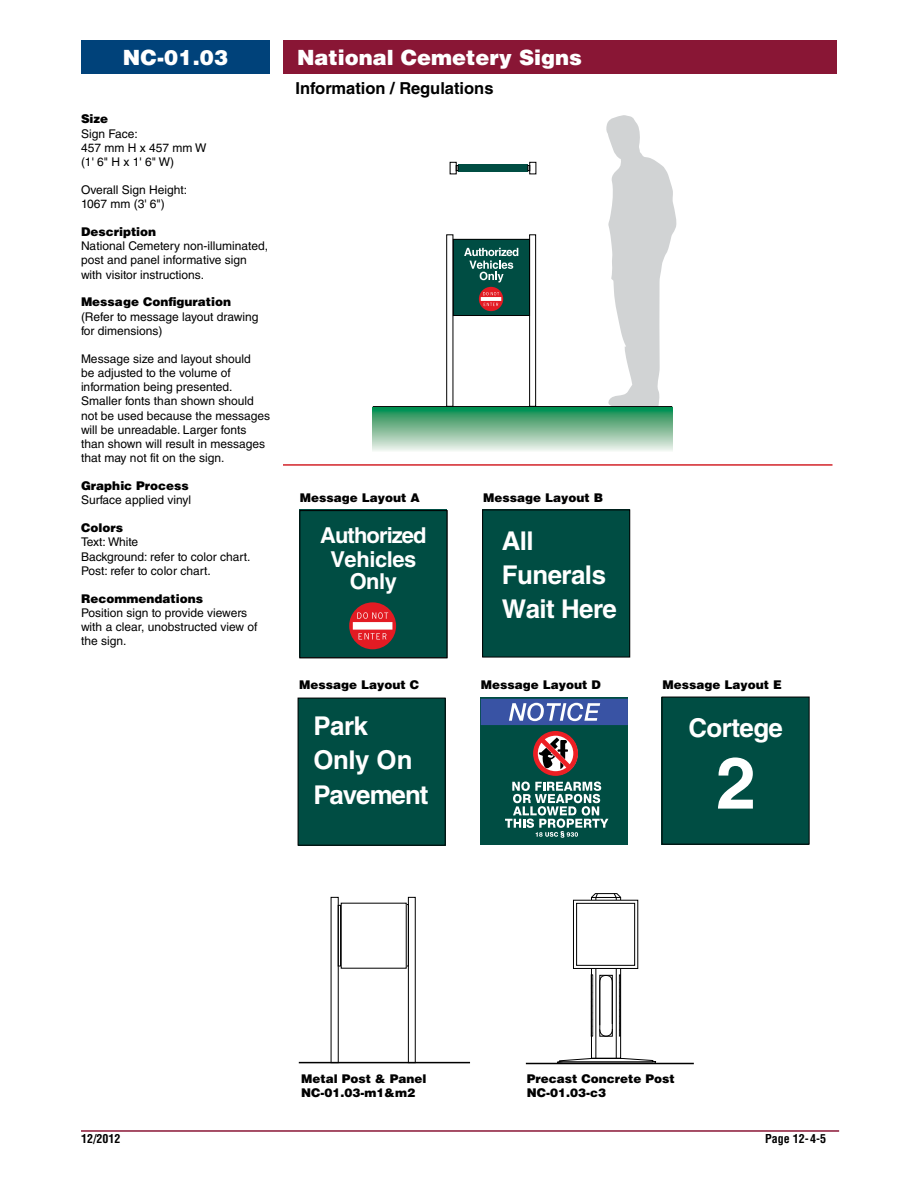
<style>
.page{position:relative;width:918px;height:1188px;background:#fff}
.page>*{position:absolute;margin:0;border:0;box-sizing:border-box;transform-origin:0 0}
.t1{font:700 72px "Helvetica LT Std";color:#fff}
.t2{font:700 25.95px/34px "Helvetica LT Std";letter-spacing:-.02em;color:#fff}
.t3{font:700 25.95px "Helvetica LT Std";letter-spacing:-.04em;color:#fff}
.t4{font:700 21.9px/24.6px "Helvetica LT Std";letter-spacing:-.04em;color:#fff;text-align:center}
.t5{font:700 21.9px "Helvetica LT Std";letter-spacing:-.02em;color:#fff}
.t6{font:900 21px "Helvetica LT Std";color:#fff}
.t7{font:700 16.5px "Helvetica LT Std";color:#000}
.t8{font:12px/14.2px "Helvetica LT Std";color:#000}
.t9{font:900 12px/14.4px "Helvetica LT Std";color:#000}
.t10{font:700 condensed 12px "Helvetica LT Std";color:#000}
</style>
<div class="page">
<div style="left:284px;top:40px;width:553px;height:34px;background:#891635"></div>
<hr style="left:81px;top:1130px;width:758px;height:2px;background:#891635">
<div style="left:81px;top:40px;width:189px;height:34px;background:#00427a"></div>
<div style="left:481px;top:698px;width:147px;height:147px;background:#004d43"></div>
<hr style="left:284px;top:464px;width:548px;height:2px;background:#d2232a">
<svg style="left:606px;top:115px;width:71px;height:293px"></svg>
<div style="left:483px;top:510px;width:147px;height:147px;background:#004d43"></div>
<div style="left:482px;top:510px;width:148px;height:147px;border:1px solid #000"></div>
<hr style="left:373px;top:406px;width:299px;height:2px;background:#000">
<svg style="left:373px;top:408px;width:299px;height:43px"></svg>
<hr style="left:526px;top:1063px;width:168px;height:1px;background:#000">
<hr style="left:299px;top:1062px;width:171px;height:1px;background:#000">
<div style="left:446px;top:234px;width:7px;height:173px;border:1px solid #000"></div>
<div style="left:529px;top:234px;width:7px;height:173px;border:1px solid #000"></div>
<div style="left:458px;top:164px;width:70px;height:8px;background:#004d43"></div>
<div style="left:450px;top:162px;width:7px;height:12px;border:1px solid #000"></div>
<div style="left:529px;top:162px;width:7px;height:12px;border:1px solid #000"></div>
<svg style="left:528px;top:165px;width:2px;height:6px"></svg>
<svg style="left:456px;top:165px;width:2px;height:6px"></svg>
<svg style="left:557px;top:893px;width:99px;height:170px"></svg>
<svg style="left:575px;top:902px;width:61px;height:65px"></svg>
<div style="left:573px;top:900px;width:65px;height:69px;border:1px solid #000"></div>
<div style="left:577px;top:903px;width:58px;height:62px;background:#fff"></div>
<div style="left:577px;top:903px;width:58px;height:62px;border:1px solid #000"></div>
<div style="left:338px;top:905px;width:3px;height:61px;border:1px solid #000"></div>
<div style="left:408px;top:897px;width:8px;height:166px;border:1px solid #000"></div>
<div style="left:406px;top:904px;width:3px;height:62px;border:1px solid #000"></div>
<svg style="left:533px;top:731px;width:45px;height:45px"></svg>
<svg style="left:481px;top:699px;width:147px;height:26px"></svg>
<svg style="left:505px;top:782px;width:104px;height:56px"></svg>
<div style="left:298px;top:698px;width:147px;height:147px;background:#004d43"></div>
<div style="left:298px;top:698px;width:147px;height:147px;border:1px solid #000"></div>
<div style="left:662px;top:697px;width:147px;height:147px;background:#004d43"></div>
<div style="left:662px;top:697px;width:147px;height:147px;border:1px solid #000"></div>
<div style="left:453px;top:239px;width:77px;height:76px;background:#004d43"></div>
<div style="left:453px;top:239px;width:77px;height:77px;border:1px solid #000"></div>
<svg style="left:464px;top:248px;width:54px;height:34px"></svg>
<svg style="left:479px;top:287px;width:24px;height:24px"></svg>
<hr style="left:481px;top:297px;width:20px;height:4px;background:#fff">
<svg style="left:483px;top:292px;width:16px;height:3px"></svg>
<svg style="left:484px;top:303px;width:14px;height:3px"></svg>
<div style="left:300px;top:510px;width:147px;height:147px;background:#004d43"></div>
<div style="left:300px;top:510px;width:147px;height:148px;border:1px solid #000"></div>
<div style="left:349px;top:602px;width:47px;height:47px;background:#e31b23;border-radius:50%"></div>
<div style="left:353px;top:622px;width:39px;height:8px;background:#fff"></div>
<svg style="left:357px;top:612px;width:31px;height:7px"></svg>
<svg style="left:359px;top:633px;width:27px;height:6px"></svg>
<h3 class="t6" style="left:123px;top:43px;width:107px">NC-01.03</h3>
<h3 class="t6" style="left:297px;top:44px;width:287px">National Cemetery Signs</h3>
<h3 class="t7" style="left:296px;top:78px;width:200px">Information / Regulations</h3>
<p class="t9" style="left:81px;top:112px;width:29px">Size</p>
<p class="t8" style="left:81px;top:126px;width:127px">Sign Face:<br>457 mm H x 457 mm W (1' 6" H x 1' 6" W)</p>
<p class="t8" style="left:81px;top:182px;width:108px">Overall Sign Height:<br>1067 mm (3' 6")</p>
<p class="t9" style="left:81px;top:224px;width:77px">Description</p>
<p class="t8" style="left:81px;top:239px;width:189px">National Cemetery non-illuminated, post and panel informative sign with visitor instructions.</p>
<p class="t9" style="left:81px;top:295px;width:152px">Message Configuration</p>
<p class="t8" style="left:81px;top:309px;width:179px">(Refer to message layout drawing for dimensions)</p>
<p class="t8" style="left:81px;top:351px;width:191px">Message size and layout should<br>be adjusted to the volume of information being presented.<br>Smaller fonts than shown should not be used because the messages will be unreadable. Larger fonts than shown will result in messages that may not fit on the sign.</p>
<p class="t9" style="left:81px;top:478px;width:109px">Graphic Process</p>
<p class="t8" style="left:81px;top:493px;width:112px">Surface applied vinyl</p>
<p class="t9" style="left:81px;top:520px;width:43px">Colors</p>
<p class="t8" style="left:81px;top:535px;width:171px">Text: White<br>Background: refer to color chart.<br>Post: refer to color chart.</p>
<p class="t9" style="left:81px;top:591px;width:124px">Recommendations</p>
<p class="t8" style="left:81px;top:605px;width:178px">Position sign to provide viewers with a clear, unobstructed view of the sign.</p>
<p class="t9" style="left:300px;top:490px;width:122px">Message Layout A</p>
<p class="t9" style="left:483px;top:490px;width:122px">Message Layout B</p>
<h3 class="t4" style="left:320px;top:522px;width:108px">Authorized<br>Vehicles</h3>
<h3 class="t5" style="left:350px;top:568px;width:49px">Only</h3>
<h2 class="t2" style="left:502px;top:524px;width:117px">All<br>Funerals<br>Wait Here</h2>
<p class="t9" style="left:299px;top:677px;width:122px">Message Layout C</p>
<p class="t9" style="left:481px;top:677px;width:122px">Message Layout D</p>
<p class="t9" style="left:662px;top:677px;width:121px">Message Layout E</p>
<h2 class="t2" style="left:313px;top:708px;width:101px">Park<br>Only On</h2>
<h2 class="t2" style="left:688px;top:711px;width:96px">Cortege</h2>
<h1 class="t1" style="left:716px;top:739px;width:42px">2</h1>
<h2 class="t3" style="left:313px;top:779px;width:117px">Pavement</h2>
<p class="t9" style="left:301px;top:1071px;width:127px">Metal Post &amp; Panel<br>NC-01.03-m1&amp;m2</p>
<p class="t9" style="left:527px;top:1071px;width:149px">Precast Concrete Post<br>NC-01.03-c3</p>
<p class="t10" style="left:81px;top:1131px;width:41px">12/2012</p>
<p class="t10" style="left:765px;top:1131px;width:62px">Page 12-4-5</p>
</div>
